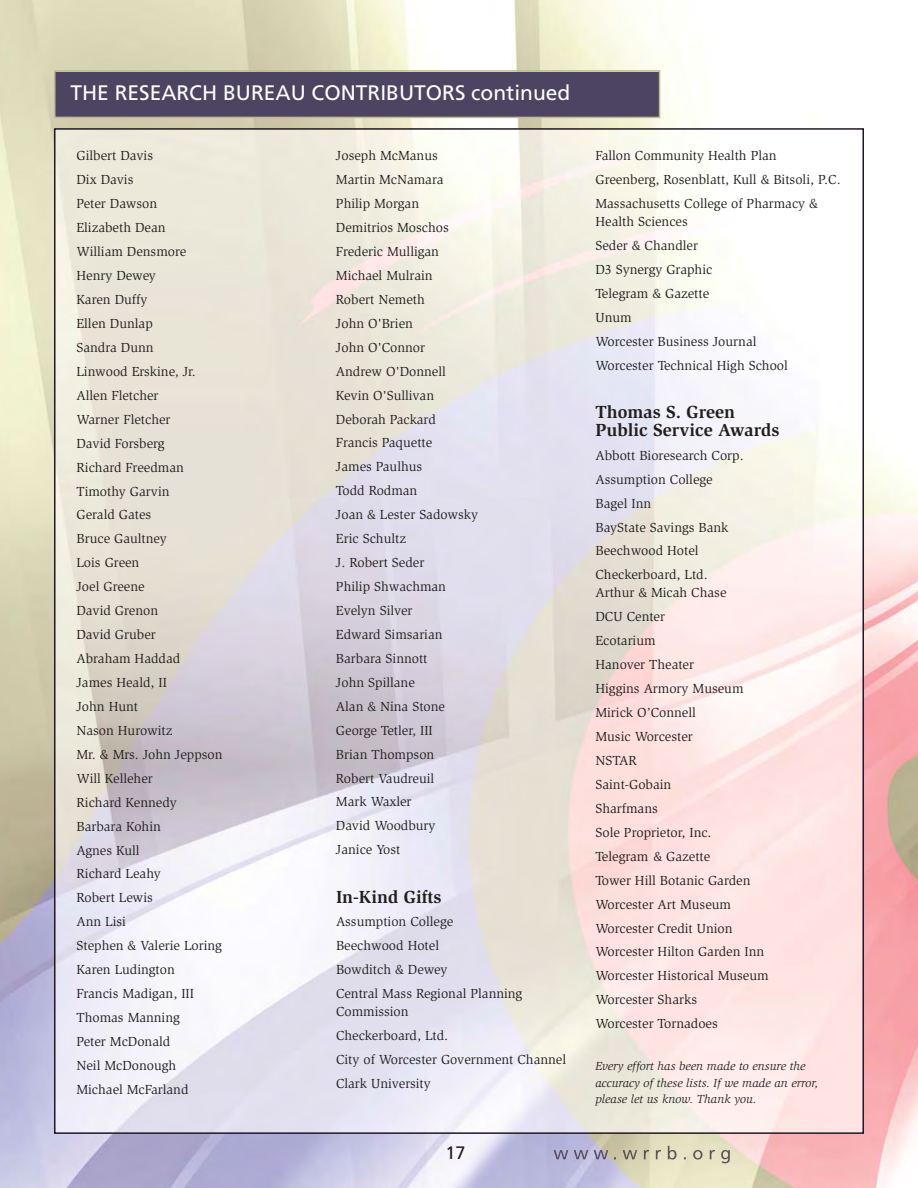
<style>
.page{position:relative;width:918px;height:1188px;background:#fff}
.page>*{position:absolute;margin:0;border:0;box-sizing:border-box;transform-origin:0 0}
.t1{font:21px "Frutiger";color:#fff}
.t2{font:700 18px/18px "Slimbach";color:#231f20}
.t3{font:18px "Frutiger";color:#211725}
.t4{font:13.5px/24px "Slimbach";color:#231f20}
.t5{font:italic 12px/16.5px "Slimbach";color:#231f20}
</style>
<div class="page">
<img style="left:0;top:0;width:918px;height:1188px">
<img style="left:554px;top:1146px;width:176px;height:17px">
<img style="left:57px;top:131px;width:804px;height:1000px">
<div style="left:56px;top:72px;width:603px;height:45px;background:#4c4461"></div>
<div style="left:54px;top:70px;width:606px;height:48px;border:2px solid #beb898"></div>
<h1 class="t1" style="left:70px;top:84px;width:501px">THE RESEARCH BUREAU CONTRIBUTORS continued</h1>
<p class="t4" style="left:76px;top:145px;width:148px">Gilbert Davis<br>Dix Davis<br>Peter Dawson<br>Elizabeth Dean<br>William Densmore<br>Henry Dewey<br>Karen Duffy<br>Ellen Dunlap<br>Sandra Dunn<br>Linwood Erskine, Jr.<br>Allen Fletcher<br>Warner Fletcher<br>David Forsberg<br>Richard Freedman<br>Timothy Garvin<br>Gerald Gates<br>Bruce Gaultney<br>Lois Green<br>Joel Greene<br>David Grenon<br>David Gruber<br>Abraham Haddad<br>James Heald, II<br>John Hunt<br>Nason Hurowitz<br>Mr. &amp; Mrs. John Jeppson<br>Will Kelleher<br>Richard Kennedy<br>Barbara Kohin<br>Agnes Kull<br>Richard Leahy<br>Robert Lewis<br>Ann Lisi<br>Stephen &amp; Valerie Loring<br>Karen Ludington<br>Francis Madigan, III<br>Thomas Manning<br>Peter McDonald<br>Neil McDonough<br>Michael McFarland</p>
<p class="t4" style="left:336px;top:145px;width:144px">Joseph McManus<br>Martin McNamara<br>Philip Morgan<br>Demitrios Moschos<br>Frederic Mulligan<br>Michael Mulrain<br>Robert Nemeth<br>John O'Brien<br>John O'Connor<br>Andrew O'Donnell<br>Kevin O'Sullivan<br>Deborah Packard<br>Francis Paquette<br>James Paulhus<br>Todd Rodman<br>Joan &amp; Lester Sadowsky<br>Eric Schultz<br>J. Robert Seder<br>Philip Shwachman<br>Evelyn Silver<br>Edward Simsarian<br>Barbara Sinnott<br>John Spillane<br>Alan &amp; Nina Stone<br>George Tetler, III<br>Brian Thompson<br>Robert Vaudreuil<br>Mark Waxler<br>David Woodbury<br>Janice Yost</p>
<h2 class="t2" style="left:336px;top:889px;width:107px">In-Kind Gifts</h2>
<p class="t4" style="left:336px;top:911px;width:188px">Assumption College<br>Beechwood Hotel<br>Bowditch &amp; Dewey<br>Central Mass Regional Planning</p>
<p class="t4" style="left:336px;top:1001px;width:232px">Commission<br>Checkerboard, Ltd.<br>City of Worcester Government Channel<br>Clark University</p>
<h2 class="t3" style="left:446px;top:1146px;width:21px">17</h2>
<p class="t4" style="left:595px;top:145px;width:247px">Fallon Community Health Plan<br>Greenberg, Rosenblatt, Kull &amp; Bitsoli, P.C.<br>Massachusetts College of Pharmacy &amp;</p>
<p class="t4" style="left:595px;top:211px;width:194px">Health Sciences<br>Seder &amp; Chandler<br>D3 Synergy Graphic<br>Telegram &amp; Gazette<br>Unum<br>Worcester Business Journal<br>Worcester Technical High School</p>
<h2 class="t2" style="left:596px;top:404px;width:185px">Thomas S. Green<br>Public Service Awards</h2>
<p class="t4" style="left:596px;top:444px;width:150px">Abbott Bioresearch Corp.<br>Assumption College<br>Bagel Inn<br>BayState Savings Bank<br>Beechwood Hotel<br>Checkerboard, Ltd.</p>
<p class="t4" style="left:596px;top:582px;width:175px">Arthur &amp; Micah Chase<br>DCU Center<br>Ecotarium<br>Hanover Theater<br>Higgins Armory Museum<br>Mirick O’Connell<br>Music Worcester<br>NSTAR<br>Saint-Gobain<br>Sharfmans<br>Sole Proprietor, Inc.<br>Telegram &amp; Gazette<br>Tower Hill Botanic Garden<br>Worcester Art Museum<br>Worcester Credit Union<br>Worcester Hilton Garden Inn<br>Worcester Historical Museum<br>Worcester Sharks<br>Worcester Tornadoes</p>
<p class="t5" style="left:596px;top:1059px;width:225px">Every effort has been made to ensure the accuracy of these lists. If we made an error, please let us know. Thank you.</p>
</div>
